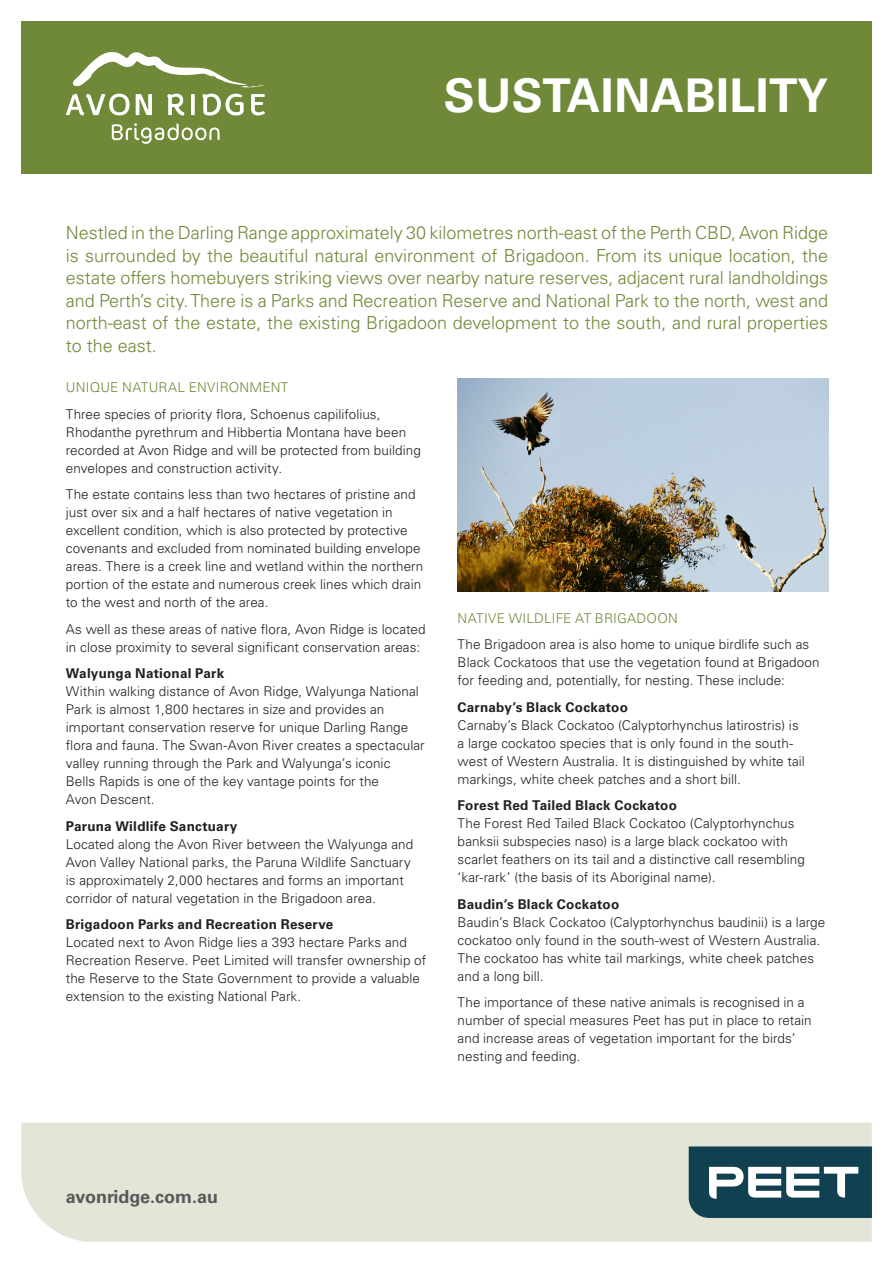
<style>
.page{position:relative;width:893px;height:1263px;background:#fff}
.page>*{position:absolute;margin:0;border:0;box-sizing:border-box;transform-origin:0 0}
.t1{font:700 46.5px "Univers LT Std";letter-spacing:.01em;color:#fff}
.t2{font:300 18px/22.5px "Univers LT Std";color:#708938;text-align:justify}
.t3{font:700 18px "Univers LT Std";color:#57585a}
.t4{font:300 13.5px/18px "Univers LT Std";letter-spacing:.005em;color:#231f20}
.t5{font:700 13.5px "Univers LT Std";letter-spacing:.015em;color:#231f20}
.t6{font:300 13.5px "Univers LT Std";letter-spacing:.015em;color:#708938}
</style>
<div class="page">
<div style="left:21px;top:1123px;width:851px;height:119px;background:#e3e6d6"></div>
<div style="left:21px;top:21px;width:851px;height:153px;background:#708938"></div>
<svg style="left:689px;top:1146px;width:183px;height:72px"></svg>
<svg style="left:112px;top:123px;width:108px;height:21px"></svg>
<svg style="left:72px;top:52px;width:192px;height:35px"></svg>
<svg style="left:66px;top:94px;width:64px;height:21px"></svg>
<svg style="left:136px;top:94px;width:16px;height:21px"></svg>
<svg style="left:167px;top:94px;width:17px;height:21px"></svg>
<svg style="left:191px;top:94px;width:4px;height:21px"></svg>
<svg style="left:202px;top:94px;width:42px;height:22px"></svg>
<svg style="left:251px;top:94px;width:14px;height:21px"></svg>
<img style="left:458px;top:378px;width:370px;height:214px">
<h1 class="t1" style="left:444px;top:68px;width:386px">SUSTAINABILITY</h1>
<p class="t2" style="left:66px;top:222px;width:764px">Nestled in the Darling Range approximately 30 kilometres north-east of the Perth CBD, Avon Ridge is surrounded by the beautiful natural environment of Brigadoon. From its unique location, the estate offers homebuyers striking views over nearby nature reserves, adjacent rural landholdings and Perth’s city. There is a Parks and Recreation Reserve and National Park to the north, west and north-east of the estate, the existing Brigadoon development to the south, and rural properties to the east.</p>
<p class="t6" style="left:66px;top:379px;width:224px">UNIQUE NATURAL ENVIRONMENT</p>
<p class="t4" style="left:66px;top:405px;width:356px">Three species of priority flora, Schoenus capilifolius, Rhodanthe pyrethrum and Hibbertia Montana have been recorded at Avon Ridge and will be protected from building envelopes and construction activity.</p>
<p class="t4" style="left:66px;top:486px;width:359px">The estate contains less than two hectares of pristine and just over six and a half hectares of native vegetation in excellent condition, which is also protected by protective covenants and excluded from nominated building envelope areas. There is a creek line and wetland within the northern portion of the estate and numerous creek lines which drain to the west and north of the area.</p>
<p class="t4" style="left:66px;top:620px;width:361px">As well as these areas of native flora, Avon Ridge is located in close proximity to several significant conservation areas:</p>
<p class="t5" style="left:66px;top:666px;width:160px">Walyunga National Park</p>
<p class="t4" style="left:66px;top:683px;width:360px">Within walking distance of Avon Ridge, Walyunga National Park is almost 1,800 hectares in size and provides an important conservation reserve for unique Darling Range flora and fauna. The Swan-Avon River creates a spectacular valley running through the Park and Walyunga’s iconic<br>Bells Rapids is one of the key vantage points for the<br>Avon Descent.</p>
<p class="t5" style="left:66px;top:818px;width:173px">Paruna Wildlife Sanctuary</p>
<p class="t4" style="left:66px;top:835px;width:349px">Located along the Avon River between the Walyunga and Avon Valley National parks, the Paruna Wildlife Sanctuary is approximately 2,000 hectares and forms an important corridor of natural vegetation in the Brigadoon area.</p>
<p class="t5" style="left:66px;top:917px;width:269px">Brigadoon Parks and Recreation Reserve</p>
<p class="t4" style="left:66px;top:934px;width:362px">Located next to Avon Ridge lies a 393 hectare Parks and Recreation Reserve. Peet Limited will transfer ownership of the Reserve to the State Government to provide a valuable extension to the existing National Park.</p>
<p class="t6" style="left:458px;top:610px;width:222px">NATIVE WILDLIFE AT BRIGADOON</p>
<p class="t4" style="left:458px;top:635px;width:363px">The Brigadoon area is also home to unique birdlife such as<br>Black Cockatoos that use the vegetation found at Brigadoon for feeding and, potentially, for nesting. These include:</p>
<p class="t5" style="left:458px;top:699px;width:172px">Carnaby’s Black Cockatoo</p>
<p class="t4" style="left:458px;top:716px;width:349px">Carnaby’s Black Cockatoo (Calyptorhynchus latirostris) is a large cockatoo species that is only found in the south&shy;west of Western Australia. It is distinguished by white tail markings, white cheek patches and a short bill.</p>
<p class="t5" style="left:458px;top:797px;width:221px">Forest Red Tailed Black Cockatoo</p>
<p class="t4" style="left:458px;top:814px;width:349px">The Forest Red Tailed Black Cockatoo (Calyptorhynchus banksii subspecies naso) is a large black cockatoo with scarlet feathers on its tail and a distinctive call resembling ‘kar-rark’ (the basis of its Aboriginal name).</p>
<p class="t5" style="left:458px;top:896px;width:163px">Baudin’s Black Cockatoo</p>
<p class="t4" style="left:458px;top:913px;width:369px">Baudin’s Black Cockatoo (Calyptorhynchus baudinii) is a large cockatoo only found in the south-west of Western Australia.<br>The cockatoo has white tail markings, white cheek patches and a long bill.</p>
<p class="t4" style="left:458px;top:993px;width:356px">The importance of these native animals is recognised in a number of special measures Peet has put in place to retain and increase areas of vegetation important for the birds’ nesting and feeding.</p>
<h2 class="t3" style="left:66px;top:1186px;width:154px">avonridge.com.au</h2>
</div>
